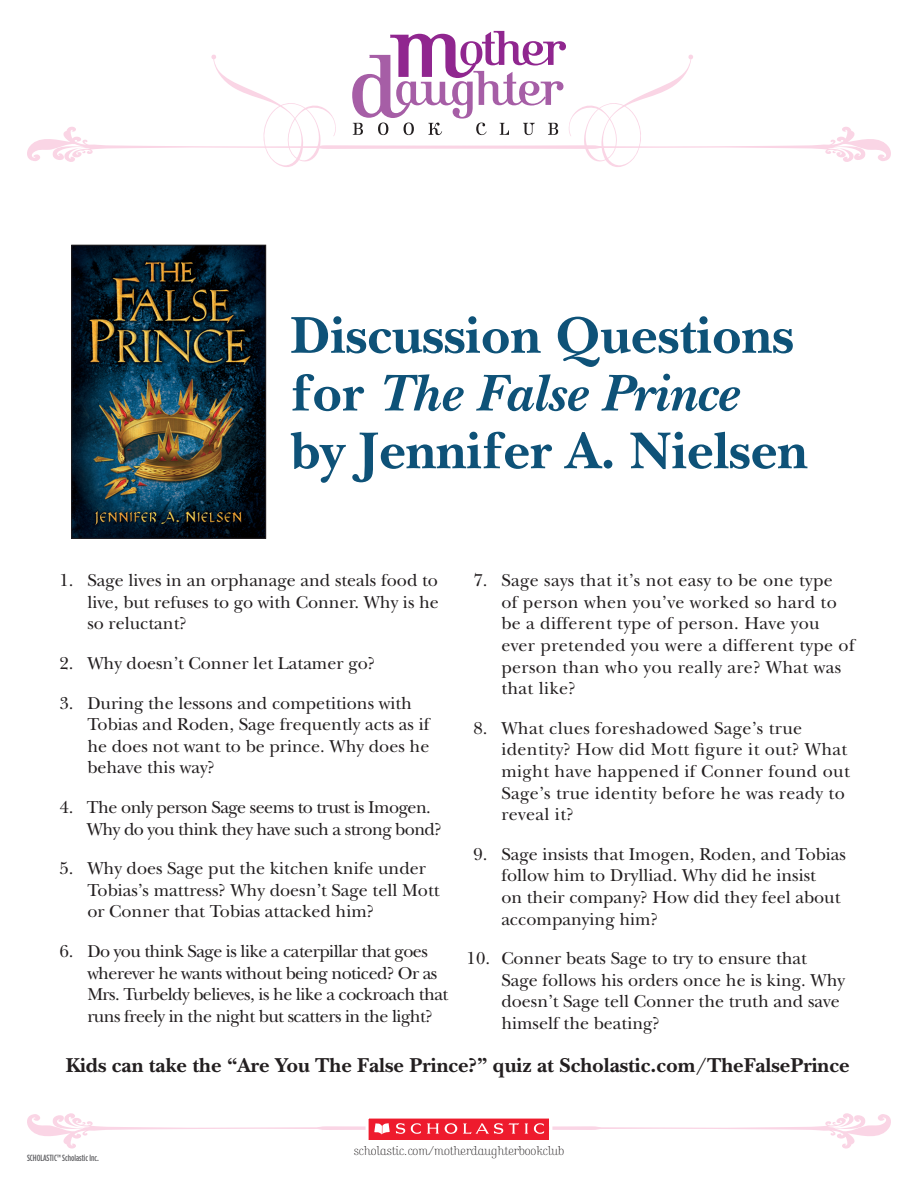
<style>
.page{position:relative;width:918px;height:1188px;background:#fff}
.page>*{position:absolute;margin:0;border:0;box-sizing:border-box;transform-origin:0 0}
.t1{font:700 54px/57.8px "New Baskerville";color:#0e5278}
.t2{font:700 21px "New Baskerville";color:#231f20}
.t3{font:18px/21.6px "New Baskerville";color:#231f20}
.t4{font:18px/21.6px "New Baskerville";letter-spacing:.02em;color:#231f20}
.t5{font:18px/21.6px "New Baskerville";letter-spacing:-.03em;color:#231f20}
.t6{font:13.5px "Kursivschrift Steh Har";color:#231f20}
.t7{font:500 9px "Gotham Condensed";color:#636366}
.s1{font-style:italic}
</style>
<div class="page">
<svg style="left:27px;top:1113px;width:864px;height:36px"></svg>
<img style="left:73px;top:247px;width:191px;height:290px">
<div style="left:71px;top:245px;width:195px;height:294px;border:1px solid #231f20"></div>
<svg style="left:27px;top:31px;width:864px;height:131px"></svg>
<h1 class="t1" style="left:291px;top:307px;width:519px">Discussion Questions for <span class="s1">The False Prince<br></span>by Jennifer A. Nielsen</h1>
<p class="t4" style="left:501px;top:570px;width:355px;text-indent:-28px">7. Sage says that it’s not easy to be one type<br>of person when you’ve worked so hard to be a different type of person. Have you ever pretended you were a different type of person than who you really are? What was that like?</p>
<p class="t4" style="left:501px;top:717px;width:350px;text-indent:-28px">8. What clues foreshadowed Sage’s true identity? How did Mott figure it out? What might have happened if Conner found out Sage’s true identity before he was ready to reveal it?</p>
<p class="t3" style="left:501px;top:843px;width:346px;text-indent:-28px">9. Sage insists that Imogen, Roden, and Tobias follow him to Drylliad. Why did he insist<br>on their company? How did they feel about accompanying him?</p>
<p class="t3" style="left:501px;top:948px;width:345px;text-indent:-35px">10. Conner beats Sage to try to ensure that Sage follows his orders once he is king. Why doesn’t Sage tell Conner the truth and save himself the beating?</p>
<p class="t2" style="left:66px;top:1053px;width:785px">Kids can take the “Are You The False Prince?” quiz at Scholastic.com/TheFalsePrince</p>
<p class="t3" style="left:87px;top:570px;width:353px;text-align:justify;text-indent:-28px">1. Sage lives in an orphanage and steals food to live, but refuses to go with Conner. Why is he so reluctant?</p>
<p class="t3" style="left:60px;top:652px;width:317px">2. Why doesn’t Conner let Latamer go?</p>
<p class="t3" style="left:87px;top:692px;width:344px;text-indent:-28px">3. During the lessons and competitions with Tobias and Roden, Sage frequently acts as if he does not want to be prince. Why does he behave this way?</p>
<p class="t5" style="left:87px;top:796px;width:356px;text-indent:-27px">4. The only person Sage seems to trust is Imogen.<br>Why do you think they have such a strong bond?</p>
<p class="t3" style="left:87px;top:858px;width:354px;text-indent:-28px">5. Why does Sage put the kitchen knife under<br>Tobias’s mattress? Why doesn’t Sage tell Mott or Conner that Tobias attacked him?</p>
<p class="t5" style="left:87px;top:940px;width:362px;text-indent:-28px">6. Do you think Sage is like a caterpillar that goes wherever he wants without being noticed? Or as Mrs. Turbeldy believes, is he like a cockroach that runs freely in the night but scatters in the light?</p>
<p class="t7" style="left:27px;top:1153px;width:73px">SCHOLASTIC™ Scholastic Inc.</p>
<p class="t6" style="left:354px;top:1143px;width:212px">scholastic.com/motherdaughterbookclub</p>
</div>
